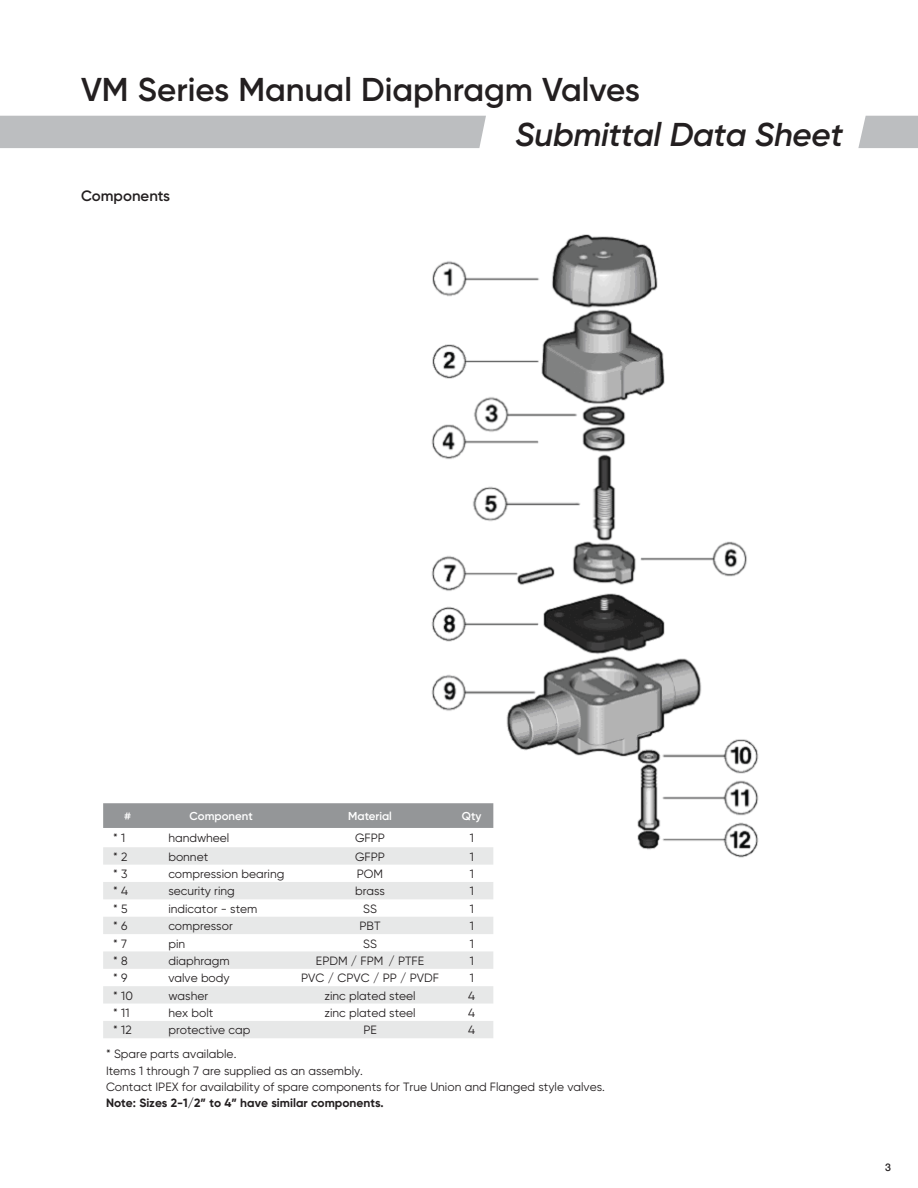
<style>
.page{position:relative;width:918px;height:1188px;background:#fff}
.page>*{position:absolute;margin:0;border:0;box-sizing:border-box;transform-origin:0 0}
.t1{font:600 33px "Gilroy";color:#231f20}
.t2{font:italic 600 33px "Gilroy";letter-spacing:-.01em;color:#231f20}
.t3{font:600 15px "Gilroy";color:#231f20}
.t4{font:12px/16.5px "Gilroy";color:#231f20}
.t5{font:700 12px "Gilroy";color:#231f20}
.t6{font:600 11.55px "Gilroy";color:#fff}
.t7{font:500 10.5px "Helvetica Neue LT";color:#231f20}
</style>
<div class="page">
<svg style="left:858px;top:116px;width:60px;height:32px;background:#c0c2c4"></svg>
<img style="left:431px;top:234px;width:328px;height:624px">
<div style="left:103px;top:803px;width:390px;height:25px;background:#949698"></div>
<svg style="left:431px;top:828px;width:62px;height:19px"></svg>
<svg style="left:103px;top:847px;width:390px;height:191px;fill:#e7e8e8"></svg>
<div style="left:0;top:116px;width:486px;height:32px;background:#bcbec0"></div>
<h1 class="t1" style="left:81px;top:69px;width:560px">VM Series Manual Diaphragm Valves</h1>
<p class="t3" style="left:81px;top:186px;width:91px">Components</p>
<h1 class="t2" style="left:516px;top:114px;width:329px">Submittal Data Sheet</h1>
<p class="t6" style="left:124px;top:809px;width:8px">#</p>
<p class="t6" style="left:190px;top:809px;width:65px">Component</p>
<p class="t6" style="left:348px;top:809px;width:45px">Material</p>
<p class="t6" style="left:462px;top:809px;width:21px">Qty</p>
<p class="t4" style="left:113px;top:830px;width:14px">* 1</p>
<p class="t4" style="left:168px;top:830px;width:63px">handwheel</p>
<p class="t4" style="left:355px;top:830px;width:31px">GFPP</p>
<p class="t4" style="left:470px;top:830px;width:6px">1</p>
<p class="t4" style="left:113px;top:848px;width:16px">* 2</p>
<p class="t4" style="left:168px;top:848px;width:41px">bonnet</p>
<p class="t4" style="left:355px;top:848px;width:31px">GFPP</p>
<p class="t4" style="left:470px;top:848px;width:6px">1</p>
<p class="t4" style="left:113px;top:866px;width:16px">* 3</p>
<p class="t4" style="left:168px;top:866px;width:117px">compression bearing</p>
<p class="t4" style="left:357px;top:866px;width:28px">POM</p>
<p class="t4" style="left:470px;top:866px;width:6px">1</p>
<p class="t4" style="left:113px;top:883px;width:16px">* 4</p>
<p class="t4" style="left:168px;top:883px;width:68px">security ring</p>
<p class="t4" style="left:355px;top:883px;width:31px">brass</p>
<p class="t4" style="left:470px;top:883px;width:6px">1</p>
<p class="t4" style="left:113px;top:900px;width:16px">* 5</p>
<p class="t4" style="left:168px;top:900px;width:91px">indicator - stem</p>
<p class="t4" style="left:363px;top:900px;width:15px">SS</p>
<p class="t4" style="left:470px;top:900px;width:6px">1</p>
<p class="t4" style="left:113px;top:918px;width:16px">* 6</p>
<p class="t4" style="left:168px;top:918px;width:66px">compressor</p>
<p class="t4" style="left:360px;top:918px;width:22px">PBT</p>
<p class="t4" style="left:470px;top:918px;width:6px">1</p>
<p class="t4" style="left:113px;top:935px;width:15px">* 7</p>
<p class="t4" style="left:168px;top:935px;width:18px">pin</p>
<p class="t4" style="left:363px;top:935px;width:15px">SS</p>
<p class="t4" style="left:470px;top:935px;width:6px">1</p>
<p class="t4" style="left:113px;top:952px;width:16px">* 8</p>
<p class="t4" style="left:168px;top:952px;width:63px">diaphragm</p>
<p class="t4" style="left:316px;top:952px;width:110px">EPDM / FPM / PTFE</p>
<p class="t4" style="left:470px;top:952px;width:6px">1</p>
<p class="t4" style="left:113px;top:970px;width:16px">* 9</p>
<p class="t4" style="left:168px;top:970px;width:63px">valve body</p>
<p class="t4" style="left:301px;top:970px;width:139px">PVC / CPVC / PP / PVDF</p>
<p class="t4" style="left:470px;top:970px;width:6px">1</p>
<p class="t4" style="left:113px;top:987px;width:21px">* 10</p>
<p class="t4" style="left:168px;top:987px;width:41px">washer</p>
<p class="t4" style="left:324px;top:987px;width:93px">zinc plated steel</p>
<p class="t4" style="left:468px;top:987px;width:8px">4</p>
<p class="t4" style="left:113px;top:1004px;width:18px">* 11</p>
<p class="t4" style="left:168px;top:1004px;width:46px">hex bolt</p>
<p class="t4" style="left:324px;top:1004px;width:93px">zinc plated steel</p>
<p class="t4" style="left:468px;top:1004px;width:8px">4</p>
<p class="t4" style="left:113px;top:1022px;width:20px">* 12</p>
<p class="t4" style="left:168px;top:1022px;width:84px">protective cap</p>
<p class="t4" style="left:363px;top:1022px;width:15px">PE</p>
<p class="t4" style="left:468px;top:1022px;width:8px">4</p>
<p class="t4" style="left:106px;top:1046px;width:500px">* Spare parts available.<br>Items 1 through 7 are supplied as an assembly.<br>Contact IPEX for availability of spare components for True Union and Flanged style valves.</p>
<p class="t5" style="left:106px;top:1096px;width:279px">Note: Sizes 2-1/2” to 4” have similar components.</p>
<p class="t7" style="left:885px;top:1161px;width:7px">3</p>
</div>
